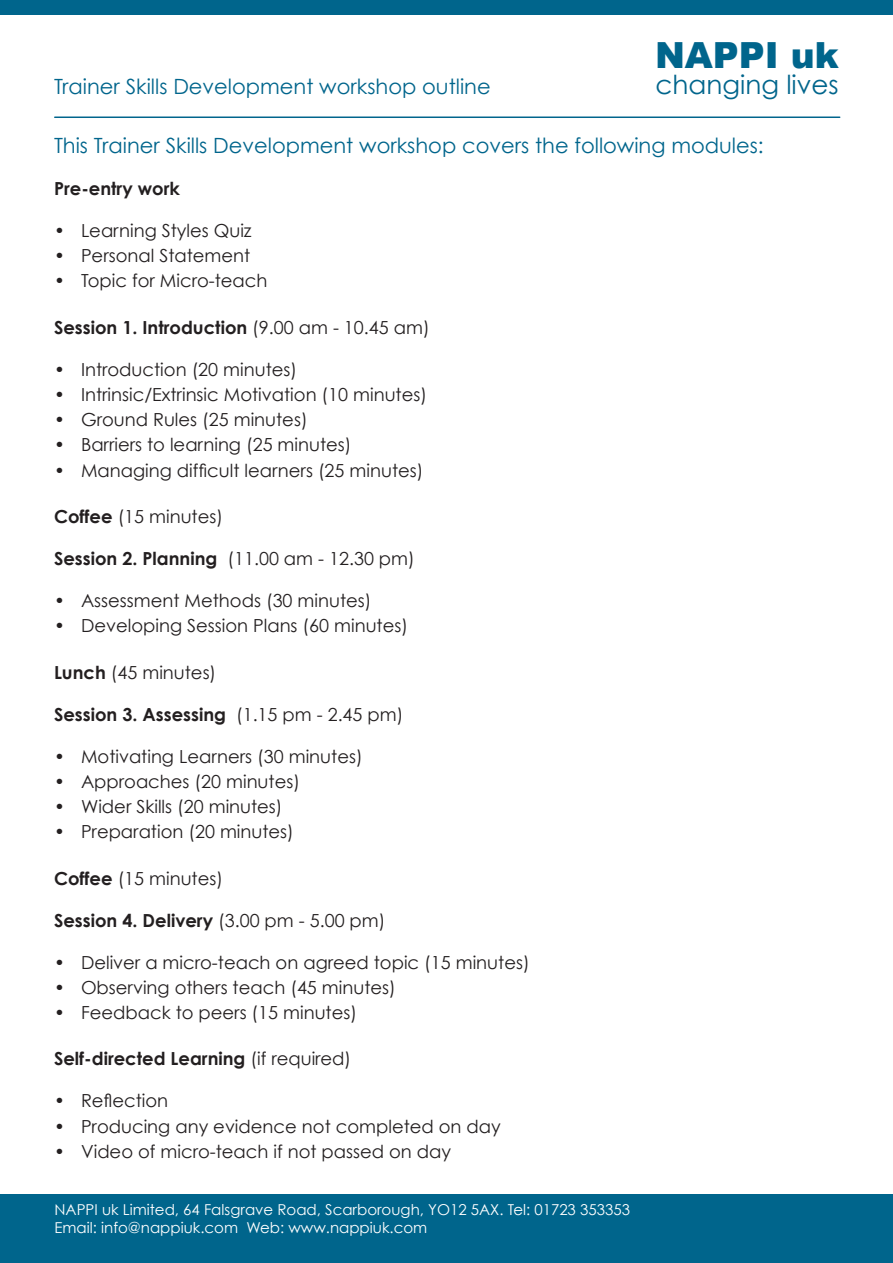
<style>
.page{position:relative;width:893px;height:1263px;background:#fff}
.page>*{position:absolute;margin:0;border:0;box-sizing:border-box;transform-origin:0 0}
.t1{font:900 36px "Arial";color:#00658c}
.t2{font:26.25px "Century Gothic";color:#00658c}
.t3{font:21px "Century Gothic";color:#00658c}
.t4{font:18px "Century Gothic";color:#231f20}
.t5{font:700 18px "Century Gothic";color:#231f20}
.t6{font:15px/18px "Century Gothic";color:#fff}
.s1{font-weight:400}
.s2{font-weight:700}
</style>
<div class="page">
<div style="left:0;top:0;width:893px;height:14px;background:#00658c"></div>
<div style="left:0;top:1194px;width:893px;height:69px;background:#00658c"></div>
<hr style="left:55px;top:116px;width:785px;height:2px;background:#00658c">
<h1 class="t1" style="left:655px;top:29px;width:185px">NAPPI uk</h1>
<h2 class="t2" style="left:656px;top:69px;width:185px">changing lives</h2>
<p class="t3" style="left:54px;top:74px;width:438px">Trainer Skills Development workshop outline</p>
<p class="t3" style="left:54px;top:133px;width:711px">This Trainer Skills Development workshop covers the following modules:</p>
<p class="t5" style="left:54px;top:177px;width:128px">Pre-entry work</p>
<p class="t4" style="left:54px;top:219px;width:199px">• Learning Styles Quiz</p>
<p class="t4" style="left:54px;top:245px;width:198px">• Personal Statement</p>
<p class="t4" style="left:54px;top:270px;width:215px">• Topic for Micro-teach</p>
<p class="t5" style="left:54px;top:316px;width:377px">Session 1. Introduction <span class="s1">(9.00 am - 10.45 am)</span></p>
<p class="t4" style="left:54px;top:358px;width:245px">• Introduction (20 minutes)</p>
<p class="t4" style="left:54px;top:383px;width:375px">• Intrinsic/Extrinsic Motivation (10 minutes)</p>
<p class="t4" style="left:54px;top:409px;width:255px">• Ground Rules (25 minutes)</p>
<p class="t4" style="left:54px;top:434px;width:299px">• Barriers to learning (25 minutes)</p>
<p class="t4" style="left:54px;top:459px;width:371px">• Managing difficult learners (25 minutes)</p>
<p class="t4" style="left:54px;top:505px;width:171px"><span class="s2">Coffee</span> (15 minutes)</p>
<p class="t5" style="left:54px;top:547px;width:362px">Session 2. Planning <span class="s1">(11.00 am - 12.30 pm)</span></p>
<p class="t4" style="left:54px;top:589px;width:319px">• Assessment Methods (30 minutes)</p>
<p class="t4" style="left:54px;top:615px;width:356px">• Developing Session Plans (60 minutes)</p>
<p class="t4" style="left:54px;top:661px;width:164px"><span class="s2">Lunch</span> (45 minutes)</p>
<p class="t5" style="left:54px;top:703px;width:351px">Session 3. Assessing <span class="s1">(1.15 pm - 2.45 pm)</span></p>
<p class="t4" style="left:54px;top:745px;width:310px">• Motivating Learners (30 minutes)</p>
<p class="t4" style="left:54px;top:770px;width:248px">• Approaches (20 minutes)</p>
<p class="t4" style="left:54px;top:795px;width:230px">• Wider Skills (20 minutes)</p>
<p class="t4" style="left:54px;top:821px;width:241px">• Preparation (20 minutes)</p>
<p class="t4" style="left:54px;top:867px;width:171px"><span class="s2">Coffee</span> (15 minutes)</p>
<p class="t5" style="left:54px;top:909px;width:333px">Session 4. Delivery <span class="s1">(3.00 pm - 5.00 pm)</span></p>
<p class="t4" style="left:54px;top:951px;width:477px">• Deliver a micro-teach on agreed topic (15 minutes)</p>
<p class="t4" style="left:54px;top:976px;width:343px">• Observing others teach (45 minutes)</p>
<p class="t4" style="left:54px;top:1001px;width:305px">• Feedback to peers (15 minutes)</p>
<p class="t5" style="left:54px;top:1047px;width:299px">Self-directed Learning <span class="s1">(if required)</span></p>
<p class="t4" style="left:54px;top:1090px;width:116px">• Reflection</p>
<p class="t4" style="left:54px;top:1115px;width:448px">• Producing any evidence not completed on day</p>
<p class="t4" style="left:54px;top:1140px;width:399px">• Video of micro-teach if not passed on day</p>
<p class="t6" style="left:55px;top:1200px;width:577px">NAPPI uk Limited, 64 Falsgrave Road, Scarborough, YO12 5AX. Tel: 01723 353353<br>Email: info@nappiuk.com Web: www.nappiuk.com</p>
</div>
